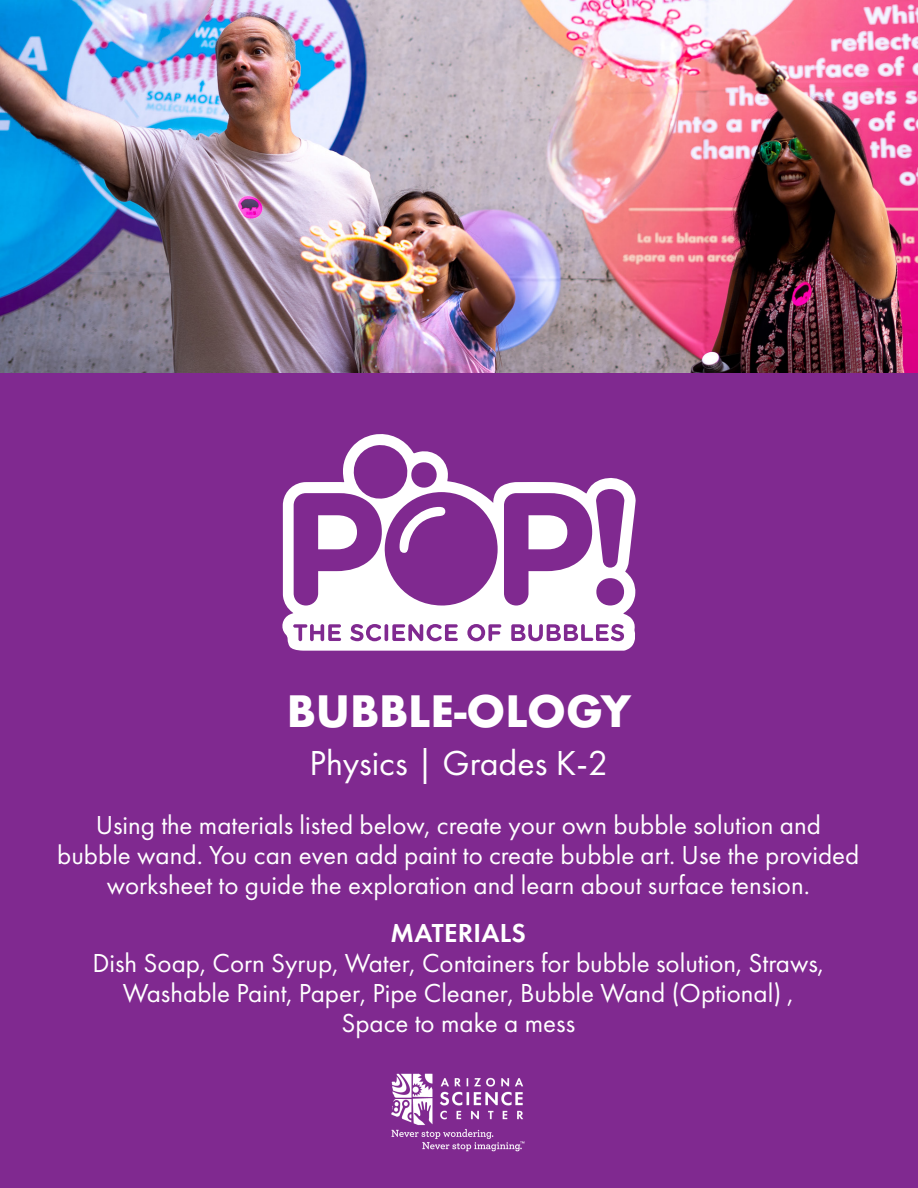
<style>
.page{position:relative;width:918px;height:1188px;background:#fff}
.page>*{position:absolute;margin:0;border:0;box-sizing:border-box;transform-origin:0 0}
.t1{font:700 42px "Futura";color:#fff}
.t2{font:36px "Futura PT";color:#fff}
.t3{font:27px/30px "Futura PT";color:#fff;text-align:center}
.t4{font:600 27px "Futura PT";letter-spacing:.01em;color:#fff}
</style>
<div class="page">
<img style="left:0;top:0;width:918px;height:374px">
<div style="left:0;top:374px;width:918px;height:814px;background:#802990"></div>
<img style="left:391px;top:1073px;width:134px;height:79px">
<svg style="left:282px;top:434px;width:354px;height:217px"></svg>
<div style="left:471px;top:627px;width:10px;height:11px;background:#fff;border-radius:5px"></div>
<svg style="left:399px;top:507px;width:46px;height:46px"></svg>
<h1 class="t1" style="left:287px;top:680px;width:346px">BUBBLE-OLOGY</h1>
<h2 class="t2" style="left:310px;top:742px;width:300px">Physics | Grades K-2</h2>
<p class="t3" style="left:57px;top:810px;width:804px">Using the materials listed below, create your own bubble solution and bubble wand. You can even add paint to create bubble art. Use the provided worksheet to guide the exploration and learn about surface tension.</p>
<p class="t4" style="left:391px;top:916px;width:137px">MATERIALS</p>
<p class="t3" style="left:92px;top:948px;width:733px">Dish Soap, Corn Syrup, Water, Containers for bubble solution, Straws,<br>Washable Paint, Paper, Pipe Cleaner, Bubble Wand (Optional) ,<br>Space to make a mess</p>
</div>
